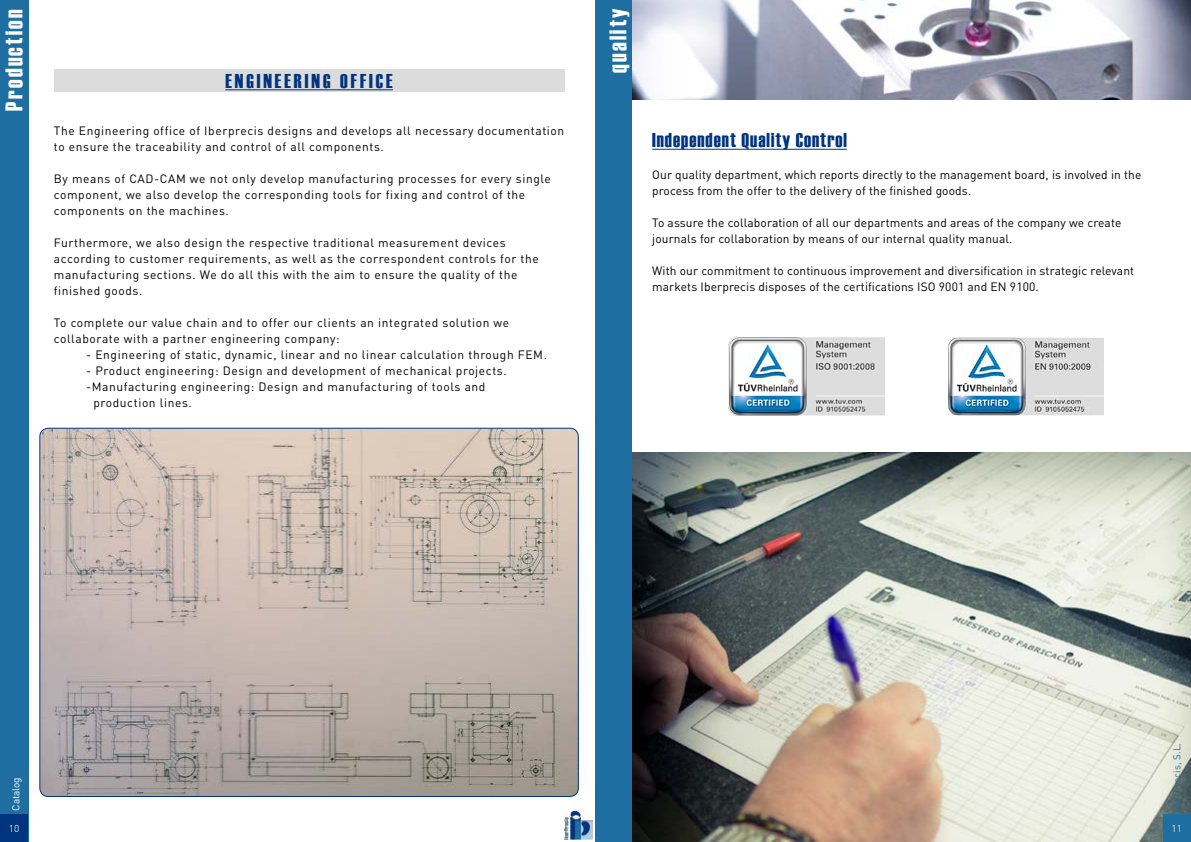
<style>
.page{position:relative;width:1191px;height:842px;background:#fff}
.page>*{position:absolute;margin:0;border:0;box-sizing:border-box;transform-origin:0 0}
.t1{font:24px "Haettenschweiler";letter-spacing:.1em;color:#fff}
.t2{font:20px "Haettenschweiler";letter-spacing:.05em;color:#00347c}
.t3{font:20px "Haettenschweiler";letter-spacing:.15em;color:#00347c}
.t4{font:12px/16px "DIN Pro";letter-spacing:.05em;color:#000}
.t5{font:12px/16px "DIN Pro";letter-spacing:.01em;color:#000}
.t6{font:10px "DIN Pro";color:#1f6ea2}
.t7{font:10px "DIN Pro";color:#fff}
.t8{font:10px "DIN Pro";color:#dcdcdc}
</style>
<div class="page">
<img style="left:632px;top:0;width:559px;height:99px">
<div style="left:595px;top:0;width:37px;height:842px;background:#1f6ea2"></div>
<hr style="left:652px;top:149px;width:195px;height:1px;background:#00347c">
<div style="left:0;top:0;width:28px;height:842px;background:#1f6ea2"></div>
<div style="left:54px;top:69px;width:510px;height:23px;background:#dcdcdc"></div>
<hr style="left:225px;top:89px;width:168px;height:1px;background:#00347c">
<img style="left:40px;top:428px;width:538px;height:368px">
<img style="left:632px;top:452px;width:559px;height:390px">
<img style="left:728px;top:336px;width:156px;height:79px">
<img style="left:948px;top:337px;width:155px;height:78px">
<div style="left:1162px;top:814px;width:29px;height:28px;background:#1f6ea2"></div>
<img style="left:564px;top:811px;width:28px;height:28px">
<div style="left:0;top:814px;width:28px;height:28px;background:#00347c"></div>
<h1 class="t1" style="left:-2px;top:111px;width:103px;rotate:-90deg">Production</h1>
<h2 class="t3" style="left:225px;top:67px;width:169px">ENGINEERING OFFICE</h2>
<p class="t4" style="left:54px;top:122px;width:512px">The Engineering office of Iberprecis designs and develops all necessary documentation to ensure the traceability and control of all components.</p>
<p class="t4" style="left:54px;top:170px;width:498px">By means of CAD-CAM we not only develop manufacturing processes for every single component, we also develop the corresponding tools for fixing and control of the components on the machines.</p>
<p class="t4" style="left:54px;top:234px;width:486px">Furthermore, we also design the respective traditional measurement devices according to customer requirements, as well as the correspondent controls for the manufacturing sections. We do all this with the aim to ensure the quality of the finished goods.</p>
<p class="t4" style="left:54px;top:314px;width:457px">To complete our value chain and to offer our clients an integrated solution we collaborate with a partner engineering company:</p>
<p class="t4" style="left:86px;top:346px;width:462px">- Engineering of static, dynamic, linear and no linear calculation through FEM.</p>
<p class="t4" style="left:86px;top:362px;width:422px">- Product engineering: Design and development of mechanical projects.</p>
<p class="t4" style="left:86px;top:378px;width:401px">-Manufacturing engineering: Design and manufacturing of tools and</p>
<p class="t4" style="left:93px;top:394px;width:100px">production lines.</p>
<h1 class="t1" style="left:602px;top:73px;width:66px;rotate:-90deg">quality</h1>
<h2 class="t2" style="left:652px;top:127px;width:196px">Independent Quality Control</h2>
<p class="t5" style="left:652px;top:166px;width:491px">Our quality department, which reports directly to the management board, is involved in the process from the offer to the delivery of the finished goods.</p>
<p class="t5" style="left:652px;top:214px;width:471px">To assure the collaboration of all our departments and areas of the company we create journals for collaboration by means of our internal quality manual.</p>
<p class="t5" style="left:652px;top:262px;width:483px">With our commitment to continuous improvement and diversification in strategic relevant markets Iberprecis disposes of the certifications ISO 9001 and EN 9100.</p>
<p class="t7" style="left:9px;top:811px;width:35px;rotate:-90deg">Catalog</p>
<p class="t8" style="left:9px;top:821px;width:12px">10</p>
<p class="t6" style="left:1170px;top:811px;width:69px;rotate:-90deg">IberPrecis, S.L.</p>
<p class="t8" style="left:1171px;top:821px;width:12px">11</p>
</div>
